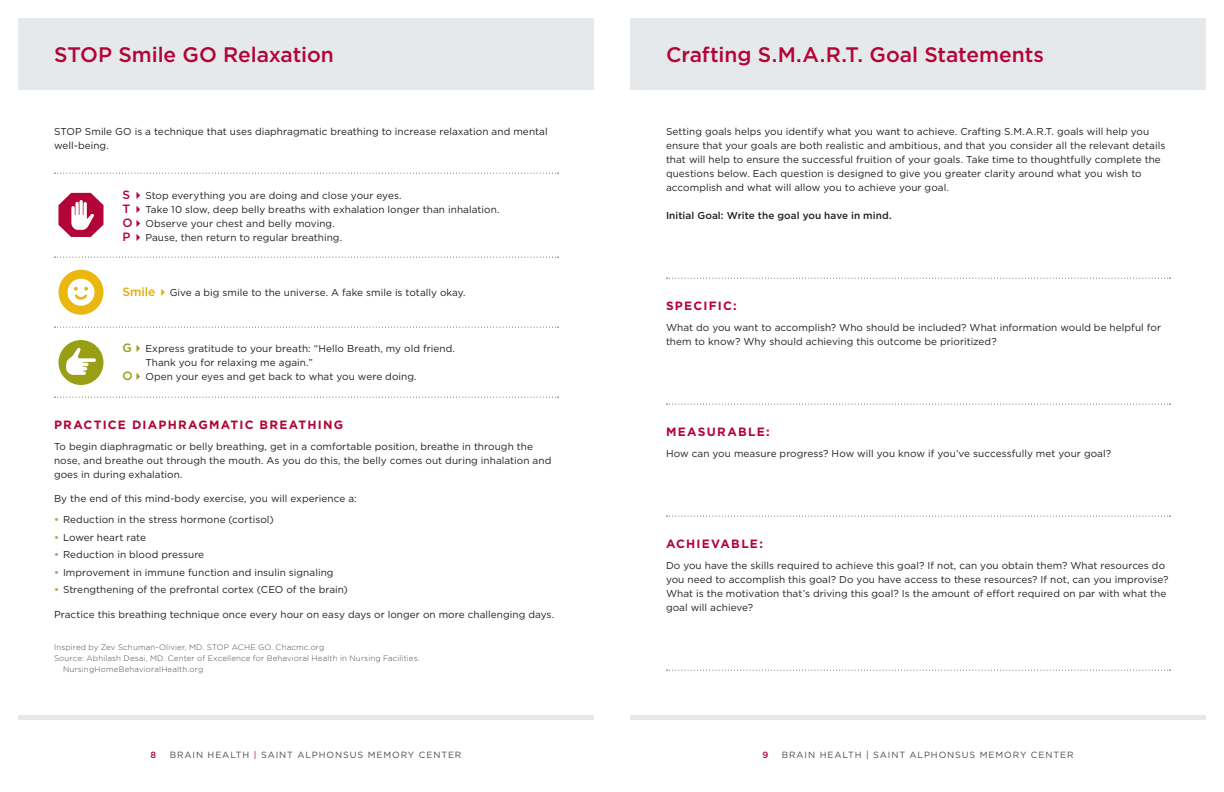
<style>
.page{position:relative;width:1224px;height:792px;background:#fff}
.page>*{position:absolute;margin:0;border:0;box-sizing:border-box;transform-origin:0 0}
.t1{font:500 21px "Gotham";letter-spacing:-.005em;color:#b30437}
.t2{font:700 12px "Gotham";letter-spacing:.105em;color:#b30437}
.t3{font:500 12px "Gotham";color:#dead0f}
.t4{font:500 12px "Gotham";color:#b30437}
.t5{font:10px/14px "Gotham";letter-spacing:.005em;color:#231f20}
.t6{font:500 10px "Gotham";letter-spacing:.01em;color:#231f20}
.t7{font:9px "Gotham";letter-spacing:.1em;color:#4b4c4d}
.t8{font:500 9px "Gotham";color:#b30437}
.t9{font:300 8px/11px "Gotham";letter-spacing:.015em;color:#4b4c4d}
.s1{font-weight:500;font-size:12px;color:#b30437}
.s2{font-weight:500;font-size:12px;color:#989e16}
.s3{font-weight:700;color:#be996a}
.s4{color:#b30437}
</style>
<div class="page">
<div style="left:18px;top:18px;width:576px;height:72px;background:#e6e9eb"></div>
<hr style="left:18px;top:716px;width:576px;height:4px;background:#e6e9eb">
<div style="left:630px;top:18px;width:576px;height:72px;background:#e6e9eb"></div>
<hr style="left:630px;top:716px;width:576px;height:4px;background:#e6e9eb">
<svg style="left:54px;top:173px;width:505px;height:1px"></svg>
<svg style="left:54px;top:257px;width:505px;height:1px"></svg>
<svg style="left:54px;top:327px;width:505px;height:1px"></svg>
<svg style="left:54px;top:397px;width:505px;height:1px"></svg>
<div style="left:58px;top:340px;width:46px;height:45px;background:#989e16;border-radius:50%"></div>
<div style="left:58px;top:270px;width:46px;height:45px;background:#eab610;border-radius:50%"></div>
<svg style="left:68px;top:279px;width:26px;height:27px"></svg>
<svg style="left:66px;top:348px;width:30px;height:27px"></svg>
<svg style="left:58px;top:193px;width:45px;height:44px"></svg>
<svg style="left:666px;top:278px;width:505px;height:1px"></svg>
<svg style="left:666px;top:404px;width:505px;height:1px"></svg>
<svg style="left:666px;top:516px;width:505px;height:1px"></svg>
<svg style="left:666px;top:670px;width:505px;height:1px"></svg>
<p class="t1" style="left:54px;top:41px;width:281px">STOP Smile GO Relaxation</p>
<p class="t5" style="left:54px;top:124px;width:495px">STOP Smile GO is a technique that uses diaphragmatic breathing to increase relaxation and mental well-being.</p>
<p class="t4" style="left:122px;top:187px;width:9px">S</p>
<p class="t5" style="left:145px;top:188px;width:258px">Stop everything you are doing and close your eyes.</p>
<p class="t4" style="left:122px;top:201px;width:9px">T</p>
<p class="t5" style="left:145px;top:202px;width:356px">Take 10 slow, deep belly breaths with exhalation longer than inhalation.</p>
<p class="t5" style="left:122px;top:216px;width:214px"><span class="s1">O</span> Observe your chest and belly moving.</p>
<p class="t5" style="left:122px;top:230px;width:221px"><span class="s1">P</span> Pause, then return to regular breathing.</p>
<p class="t3" style="left:122px;top:284px;width:35px">Smile</p>
<p class="t5" style="left:170px;top:286px;width:298px">Give a big smile to the universe. A fake smile is totally okay.</p>
<p class="t5" style="left:145px;top:341px;width:311px;text-indent:-23px"><span class="s2">G</span> Express gratitude to your breath: “Hello Breath, my old friend.<br>Thank you for relaxing me again.”</p>
<p class="t5" style="left:122px;top:369px;width:296px"><span class="s2">O</span> Open your eyes and get back to what you were doing.</p>
<p class="t2" style="left:54px;top:417px;width:291px">PRACTICE DIAPHRAGMATIC BREATHING</p>
<p class="t5" style="left:54px;top:439px;width:499px">To begin diaphragmatic or belly breathing, get in a comfortable position, breathe in through the nose, and breathe out through the mouth. As you do this, the belly comes out during inhalation and goes in during exhalation.</p>
<p class="t5" style="left:54px;top:491px;width:304px">By the end of this mind-body exercise, you will experience a:</p>
<p class="t5" style="left:54px;top:512px;width:221px"><span class="s3">•</span> Reduction in the stress hormone (cortisol)</p>
<p class="t5" style="left:54px;top:530px;width:94px"><span class="s3">•</span> Lower heart rate</p>
<p class="t5" style="left:54px;top:547px;width:152px"><span class="s3">•</span> Reduction in blood pressure</p>
<p class="t5" style="left:54px;top:565px;width:281px"><span class="s3">•</span> Improvement in immune function and insulin signaling</p>
<p class="t5" style="left:54px;top:582px;width:295px"><span class="s3">•</span> Strengthening of the prefrontal cortex (CEO of the brain)</p>
<p class="t5" style="left:54px;top:607px;width:502px">Practice this breathing technique once every hour on easy days or longer on more challenging days.</p>
<p class="t9" style="left:54px;top:641px;width:272px">Inspired by Zev Schuman-Olivier, MD. STOP ACHE GO. Chacmc.org</p>
<p class="t9" style="left:63px;top:652px;width:358px;text-indent:-9px">Source: Abhilash Desai, MD. Center of Excellence for Behavioral Health in Nursing Facilities.<br>NursingHomeBehavioralHealth.org</p>
<p class="t1" style="left:666px;top:41px;width:379px">Crafting S.M.A.R.T. Goal Statements</p>
<p class="t5" style="left:666px;top:124px;width:501px">Setting goals helps you identify what you want to achieve. Crafting S.M.A.R.T. goals will help you ensure that your goals are both realistic and ambitious, and that you consider all the relevant details that will help to ensure the successful fruition of your goals. Take time to thoughtfully complete the questions below. Each question is designed to give you greater clarity around what you wish to accomplish and what will allow you to achieve your goal.</p>
<p class="t6" style="left:666px;top:209px;width:227px">Initial Goal: Write the goal you have in mind.</p>
<p class="t2" style="left:666px;top:298px;width:72px">SPECIFIC:</p>
<p class="t5" style="left:666px;top:320px;width:497px">What do you want to accomplish? Who should be included? What information would be helpful for them to know? Why should achieving this outcome be prioritized?</p>
<p class="t2" style="left:666px;top:424px;width:105px">MEASURABLE:</p>
<p class="t5" style="left:666px;top:446px;width:447px">How can you measure progress? How will you know if you’ve successfully met your goal?</p>
<p class="t2" style="left:666px;top:536px;width:98px">ACHIEVABLE:</p>
<p class="t5" style="left:666px;top:558px;width:504px">Do you have the skills required to achieve this goal? If not, can you obtain them? What resources do you need to accomplish this goal? Do you have access to these resources? If not, can you improvise?<br>What is the motivation that’s driving this goal? Is the amount of effort required on par with what the goal will achieve?</p>
<p class="t8" style="left:151px;top:749px;width:7px">8</p>
<p class="t7" style="left:170px;top:749px;width:293px">BRAIN HEALTH <span class="s4">|</span> SAINT ALPHONSUS MEMORY CENTER</p>
<p class="t8" style="left:762px;top:749px;width:7px">9</p>
<p class="t7" style="left:782px;top:749px;width:293px">BRAIN HEALTH <span class="s4">|</span> SAINT ALPHONSUS MEMORY CENTER</p>
</div>
